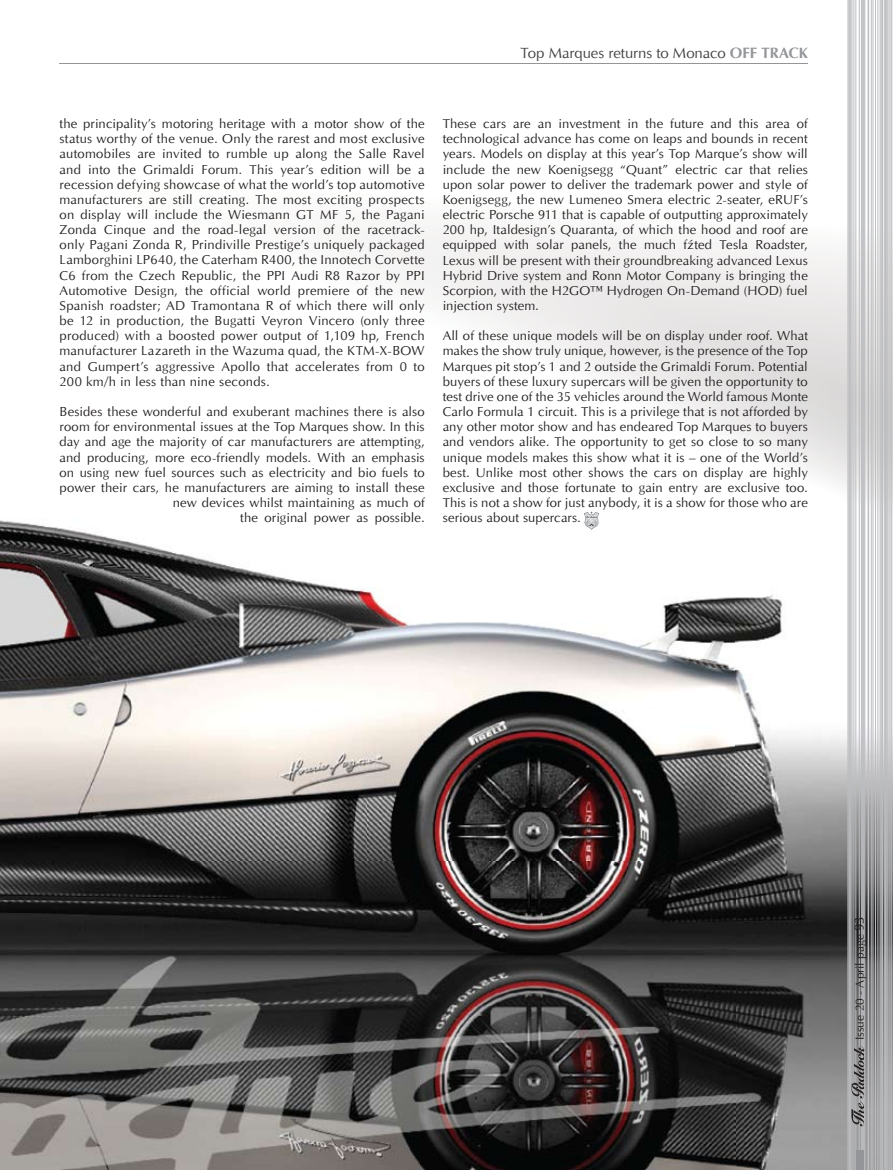
<style>
.page{position:relative;width:893px;height:1170px;background:#fff}
.page>*{position:absolute;margin:0;border:0;box-sizing:border-box;transform-origin:0 0}
.t1{font:15px "Optima LT";letter-spacing:-.005em;color:#414142}
.t2{font:13.05px/15.1px "Optima LT";letter-spacing:.01em;color:#231f20;text-align:justify}
.t3{font:12px "Optima LT";color:#231f20}
.s1{font-weight:700;color:#939598}
.s2{font-size:13.5px}
</style>
<div class="page">
<img style="left:0;top:75px;width:891px;height:1094px">
<hr style="left:877px;top:0;width:1px;height:1169px;background:#bcbdc0">
<hr style="left:847px;top:0;width:1px;height:1169px;background:#bcbdc0">
<hr style="left:886px;top:0;width:1px;height:1169px;background:#bcbdc0">
<hr style="left:852px;top:0;width:1px;height:1169px;background:#bcbdc0">
<hr style="left:855px;top:0;width:1px;height:1169px;background:#bcbdc0">
<hr style="left:859px;top:0;width:1px;height:1169px;background:#bcbdc0">
<hr style="left:864px;top:0;width:1px;height:1169px;background:#bcbdc0">
<hr style="left:868px;top:0;width:1px;height:1169px;background:#bcbdc0">
<hr style="left:872px;top:0;width:1px;height:1169px;background:#bcbdc0">
<hr style="left:880px;top:0;width:1px;height:1169px;background:#bcbdc0">
<hr style="left:885px;top:0;width:1px;height:1169px;background:#bcbdc0">
<hr style="left:861px;top:0;width:1px;height:1169px;background:#bcbdc0">
<hr style="left:854px;top:0;width:1px;height:1169px;background:#bcbdc0">
<hr style="left:863px;top:0;width:1px;height:1169px;background:#bcbdc0">
<hr style="left:875px;top:0;width:1px;height:1169px;background:#bcbdc0">
<hr style="left:884px;top:0;width:1px;height:1169px;background:#bcbdc0">
<hr style="left:882px;top:0;width:1px;height:1169px;background:#bcbdc0">
<hr style="left:887px;top:0;width:1px;height:1169px;background:#bcbdc0">
<hr style="left:871px;top:0;width:1px;height:1169px;background:#bcbdc0">
<hr style="left:850px;top:0;width:1px;height:1169px;background:#bcbdc0">
<hr style="left:881px;top:0;width:1px;height:1169px;background:#bcbdc0">
<hr style="left:862px;top:0;width:1px;height:1169px;background:#bcbdc0">
<hr style="left:849px;top:0;width:1px;height:1169px;background:#bcbdc0">
<hr style="left:889px;top:0;width:1px;height:1169px;background:#bcbdc0">
<hr style="left:891px;top:0;width:1px;height:1169px;background:#bcbdc0">
<hr style="left:892px;top:0;width:1px;height:1169px;background:#bcbdc0">
<div style="left:856px;top:1150px;width:8px;height:19px;background:#939598"></div>
<hr style="left:60px;top:63px;width:748px;height:1px;background:#939598">
<svg style="left:851px;top:1045px;width:13px;height:81px"></svg>
<svg style="left:584px;top:511px;width:15px;height:18px"></svg>
<p class="t1" style="left:521px;top:44px;width:289px">Top Marques returns to Monaco <span class="s1">OFF TRACK</span></p>
<p class="t2" style="left:60px;top:116px;width:367px">the principality’s motoring heritage with a motor show of the status worthy of the venue. Only the rarest and most exclusive automobiles are invited to rumble up along the Salle Ravel and into the Grimaldi Forum. This year’s edition will be a recession defying showcase of what the world’s top automotive manufacturers are still creating. The most exciting prospects on display will include the Wiesmann GT MF 5, the Pagani Zonda Cinque and the road-legal version of the racetrack&shy;only Pagani Zonda R, Prindiville Prestige’s uniquely packaged Lamborghini LP640, the Caterham R400, the Innotech Corvette C6 from the Czech Republic, the PPI Audi R8 Razor by PPI Automotive Design, the official world premiere of the new Spanish roadster; AD Tramontana R of which there will only be 12 in production, the Bugatti Veyron Vincero (only three produced) with a boosted power output of 1,109 hp, French manufacturer Lazareth in the Wazuma quad, the KTM-X-BOW and Gumpert’s aggressive Apollo that accelerates from 0 to 200 km/h in less than nine seconds.</p>
<p class="t2" style="left:60px;top:404px;width:367px;text-align:right">Besides these wonderful and exuberant machines there is also room for environmental issues at the Top Marques show. In this day and age the majority of car manufacturers are attempting, and producing, more eco-friendly models. With an emphasis on using new fuel sources such as electricity and bio fuels to power their cars, he manufacturers are aiming to install these new devices whilst maintaining as much of<br>the original power as possible.</p>
<p class="t2" style="left:443px;top:116px;width:367px">These cars are an investment in the future and this area of technological advance has come on leaps and bounds in recent years. Models on display at this year’s Top Marque’s show will include the new Koenigsegg “Quant” electric car that relies upon solar power to deliver the trademark power and style of Koenigsegg, the new Lumeneo Smera electric 2-seater, eRUF’s electric Porsche 911 that is capable of outputting approximately 200 hp, Italdesign’s Quaranta, of which the hood and roof are equipped with solar panels, the much fêted Tesla Roadster, Lexus will be present with their groundbreaking advanced Lexus Hybrid Drive system and Ronn Motor Company is bringing the Scorpion, with the H2GO™ Hydrogen On-Demand (HOD) fuel injection system.</p>
<p class="t2" style="left:443px;top:328px;width:367px">All of these unique models will be on display under roof. What makes the show truly unique, however, is the presence of the Top Marques pit stop’s 1 and 2 outside the Grimaldi Forum. Potential buyers of these luxury supercars will be given the opportunity to test drive one of the 35 vehicles around the World famous Monte Carlo Formula 1 circuit. This is a privilege that is not afforded by any other motor show and has endeared Top Marques to buyers and vendors alike. The opportunity to get so close to so many unique models makes this show what it is – one of the World’s best. Unlike most other shows the cars on display are highly exclusive and those fortunate to gain entry are exclusive too.<br>This is not a show for just anybody, it is a show for those who are serious about supercars.</p>
<p class="t3" style="left:853px;top:1040px;width:125px;rotate:-90deg">Issue 20 - April page <span class="s2">93</span></p>
</div>
